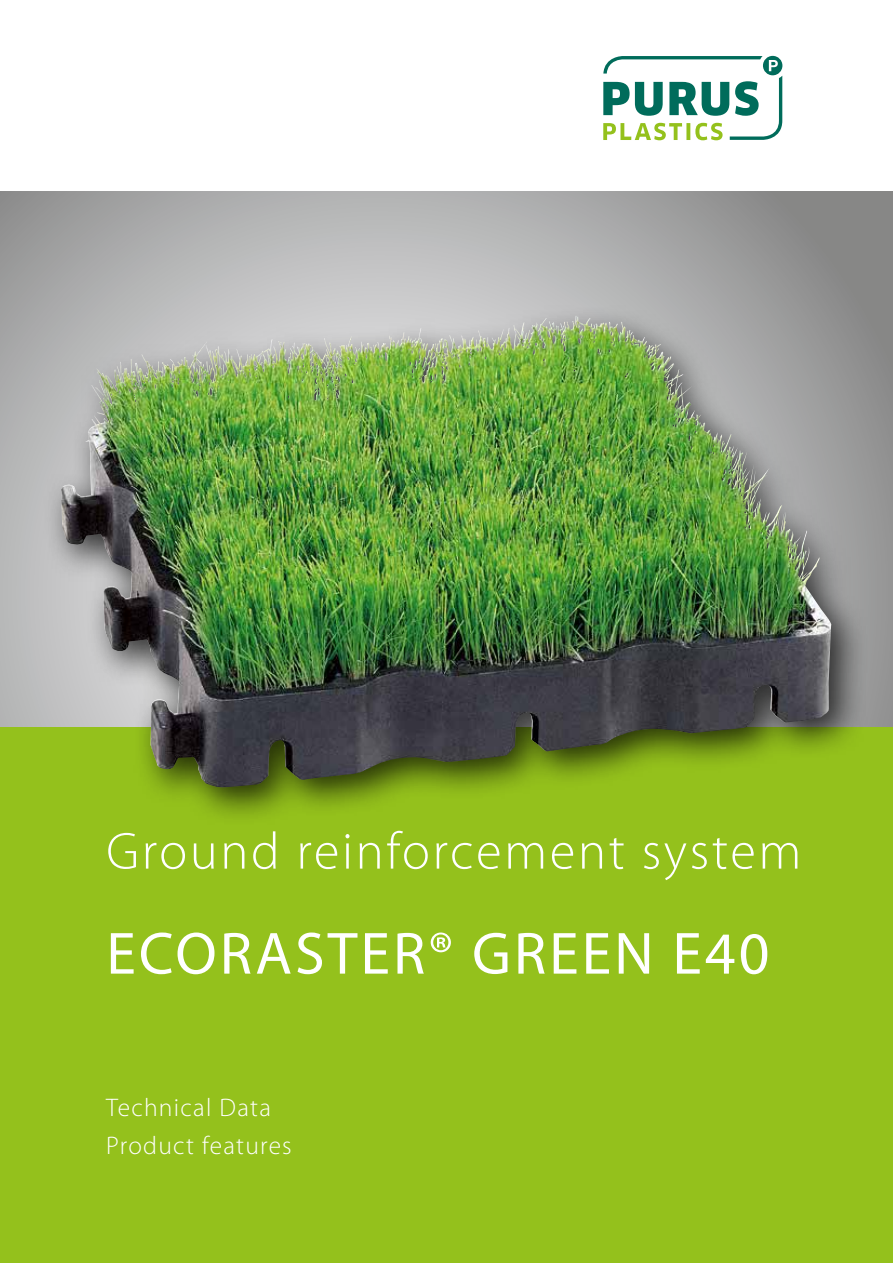
<style>
.page{position:relative;width:893px;height:1263px;background:#fff}
.page>*{position:absolute;margin:0;border:0;box-sizing:border-box;transform-origin:0 0}
.t1{font:60px "Myriad Pro";letter-spacing:.05em;color:#fff}
.t2{font:300 52.5px "Myriad Pro";letter-spacing:.05em;color:#fff}
.t3{font:300 25.5px/37.5px "Myriad Pro";letter-spacing:.05em;color:#fff}
</style>
<div class="page">
<svg style="left:0;top:191px;width:893px;height:536px;background:#aaa"></svg>
<svg style="left:603px;top:56px;width:179px;height:84px"></svg>
<div style="left:0;top:727px;width:893px;height:536px;background:#94c11c"></div>
<div style="left:44px;top:303px;width:825px;height:523px;background:#000;opacity:.75"></div>
<img style="left:488px;top:316px;width:88px;height:34px">
<h2 class="t2" style="left:106px;top:819px;width:697px">Ground reinforcement system</h2>
<h1 class="t1" style="left:106px;top:916px;width:665px">ECORASTER® GREEN E40</h1>
<p class="t3" style="left:106px;top:1089px;width:187px">Technical Data<br>Product features</p>
</div>
